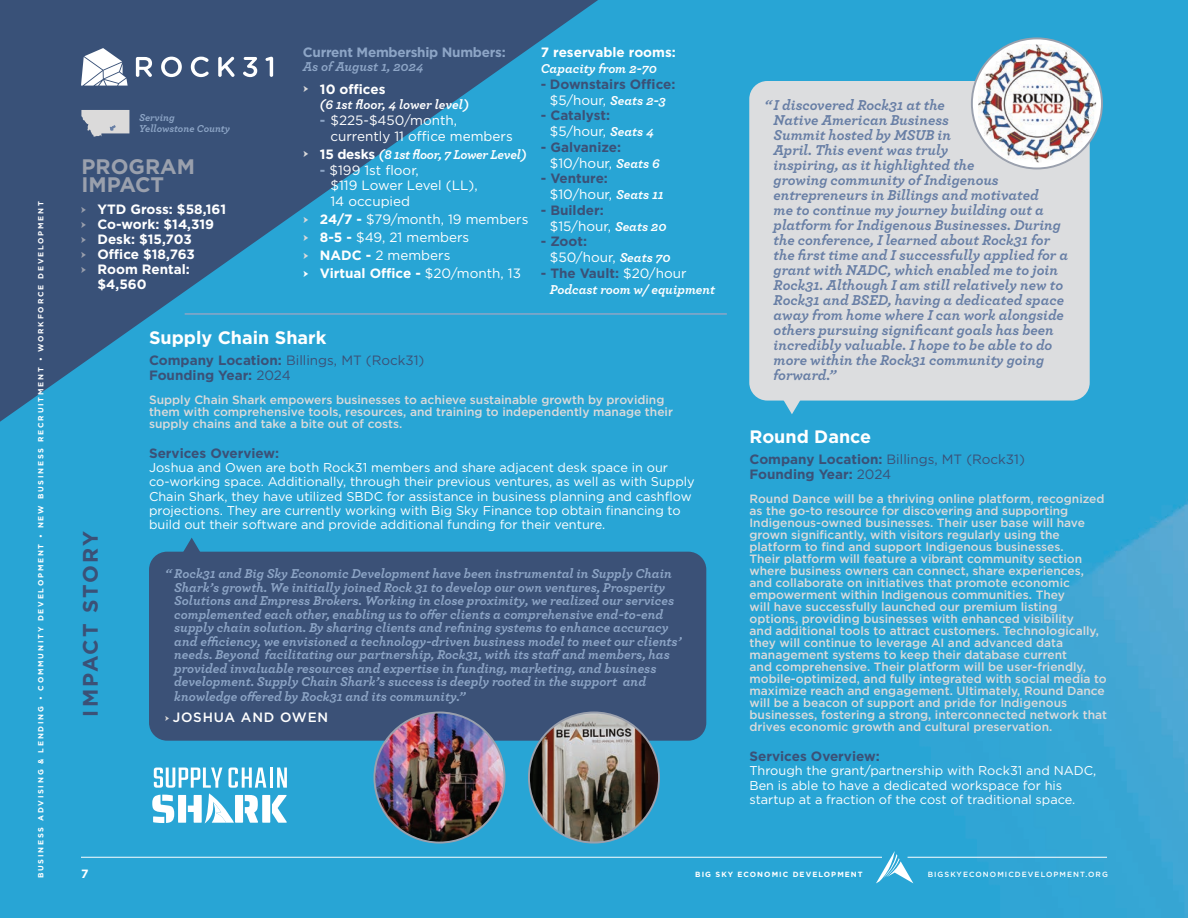
<style>
.page{position:relative;width:1188px;height:918px;background:#fff}
.page>*{position:absolute;margin:0;border:0;box-sizing:border-box;transform-origin:0 0}
.t1{font:700 21px/18px "Gotham";color:#9aa0ad}
.t2{font:700 21px "Gotham";letter-spacing:.085em;color:#3b5177}
.t3{font:700 18px "Gotham";color:#fff}
.t4{font:italic 700 15px/15px "Archer";color:#677ea5}
.t5{font:italic 700 13.5px/13.5px "Archer";color:#8da5c6}
.t6{font:700 13.5px/15.8px "Gotham";color:#3b5177}
.t7{font:13.5px/15.8px "Gotham";color:#fff}
.t8{font:700 13.5px "Gotham";color:#fff}
.t9{font:italic 700 13.5px "Archer";color:#fff}
.t10{font:italic 700 13.5px "Archer";letter-spacing:-.02em;color:#fff}
.t11{font:700 13.5px "Gotham";letter-spacing:-.02em;color:#8da5c6}
.t12{font:500 13.5px "Gotham";letter-spacing:.06em;color:#fff}
.t13{font:12.75px/14.2px "Gotham";color:#fff}
.t14{font:500 12px/12px "Gotham";color:#dbdada}
.t15{font:700 12px "Gotham";color:#fff}
.t16{font:italic 700 10.5px/10.5px "Archer";color:#8da5c6}
.t17{font:700 7.5px "Gotham";letter-spacing:.24em;color:#fff}
.t18{font:500 7.5px "Gotham";letter-spacing:.14em;color:#fff}
.t19{font:700 7.5px "Gotham";letter-spacing:.14em;color:#fff}
.s1{color:#9aa0ad}
.s2{color:#dbdada}
.s3{font-weight:700;color:#8da5c6}
.s4{font-family:"Gotham";font-style:normal}
.s5{font-weight:700}
.s6{font-weight:400;color:#fff}
.s7{font-family:"Archer";font-style:italic;color:#fff}
.s8{font-weight:700;color:#3b5177}
.s9{font-family:"Archer";font-weight:700;font-style:italic}
.s10{font-weight:400}
</style>
<div class="page">
<img style="left:0;top:0;width:1188px;height:918px">
<svg style="left:0;top:0;width:598px;height:422px;background:#307ba7"></svg>
<svg style="left:876px;top:851px;width:37px;height:32px"></svg>
<hr style="left:908px;top:857px;width:199px;height:1px;background:#fff">
<hr style="left:81px;top:857px;width:801px;height:1px;background:#fff">
<svg style="left:81px;top:110px;width:48px;height:27px"></svg>
<div style="left:149px;top:552px;width:557px;height:189px;background:#3b5177;border-radius:18px"></div>
<div style="left:749px;top:81px;width:341px;height:320px;background:#dcdddf;border-radius:18px"></div>
<svg style="left:181px;top:538px;width:21px;height:14px"></svg>
<svg style="left:782px;top:400px;width:20px;height:14px"></svg>
<img style="left:374px;top:712px;width:131px;height:131px;border-radius:65px">
<img style="left:529px;top:712px;width:130px;height:131px;border-radius:65px">
<svg style="left:972px;top:38px;width:130px;height:130px"></svg>
<img style="left:978px;top:44px;width:118px;height:118px">
<svg style="left:152px;top:768px;width:135px;height:56px"></svg>
<hr style="left:185px;top:313px;width:542px;height:2px;background:#8da5c6">
<svg style="left:136px;top:57px;width:16px;height:20px"></svg>
<svg style="left:161px;top:57px;width:21px;height:20px"></svg>
<svg style="left:191px;top:57px;width:18px;height:20px"></svg>
<svg style="left:218px;top:57px;width:17px;height:20px"></svg>
<svg style="left:243px;top:57px;width:14px;height:20px"></svg>
<svg style="left:266px;top:57px;width:7px;height:20px"></svg>
<svg style="left:81px;top:48px;width:47px;height:38px"></svg>
<p class="t17" style="left:36px;top:878px;width:678px;rotate:-90deg">BUSINESS ADVISING &amp; LENDING • COMMUNITY DEVELOPMENT • NEW BUSINESS RECRUITMENT • WORKFORCE DEVELOPMENT</p>
<p class="t16" style="left:139px;top:112px;width:93px">Serving<br>Yellowstone County</p>
<h1 class="t1" style="left:82px;top:158px;width:115px">PROGRAM<br>IMPACT</h1>
<p class="t8" style="left:81px;top:201px;width:147px"><span class="s1">➤</span> YTD Gross: $58,161</p>
<p class="t8" style="left:81px;top:216px;width:135px"><span class="s1">➤</span> Co-work: $14,319</p>
<p class="t8" style="left:81px;top:231px;width:112px"><span class="s1">➤</span> Desk: $15,703</p>
<p class="t8" style="left:81px;top:246px;width:115px"><span class="s1">➤</span> Office $18,763</p>
<p class="t8" style="left:81px;top:261px;width:110px"><span class="s1">➤</span> Room Rental:</p>
<p class="t8" style="left:98px;top:276px;width:51px">$4,560</p>
<p class="t11" style="left:303px;top:44px;width:204px">Current Membership Numbers:</p>
<p class="t5" style="left:303px;top:58px;width:122px">As of August 1, 2024</p>
<p class="t8" style="left:303px;top:80px;width:84px"><span class="s2">➤</span> 10 offices</p>
<p class="t9" style="left:320px;top:94px;width:151px">(6 1st floor, 4 lower level)</p>
<p class="t7" style="left:330px;top:112px;width:184px;text-indent:-11px"><span class="s3">-</span> $225-$450/month, currently 11 office members</p>
<p class="t10" style="left:303px;top:144px;width:225px"><span class="s2">➤</span> <span class="s4">15 desks</span> (8 1st floor, 7 Lower Level)</p>
<p class="t7" style="left:330px;top:162px;width:149px;text-indent:-11px"><span class="s3">-</span> $199 1st floor,<br>$119 Lower Level (LL),<br>14 occupied</p>
<p class="t7" style="left:303px;top:210px;width:227px;line-height:18px"><span class="s2">➤</span> <span class="s5">24/7 -</span> $79/month, 19 members <span class="s2">➤</span> <span class="s5">8-5 -</span> $49, 21 members<br><span class="s2">➤</span> <span class="s5">NADC -</span> 2 members<br>➤ <span class="s5">Virtual Office -</span> $20/month, 13</p>
<p class="t8" style="left:541px;top:44px;width:137px">7 reservable rooms:</p>
<p class="t9" style="left:541px;top:58px;width:118px">Capacity from 2-70</p>
<p class="t6" style="left:541px;top:76px;width:136px;text-align:center">- Downstairs Office: <span class="s6">$5/hour,</span> <span class="s7">Seats 2-3</span></p>
<p class="t6" style="left:550px;top:108px;width:106px;text-indent:-9px">- Catalyst: <span class="s6">$5/hour,</span> <span class="s7">Seats 4</span></p>
<p class="t6" style="left:550px;top:139px;width:111px;text-indent:-9px">- Galvanize: <span class="s6">$10/hour,</span> <span class="s7">Seats 6</span></p>
<p class="t6" style="left:550px;top:171px;width:115px;text-indent:-9px">- Venture: <span class="s6">$10/hour,</span> <span class="s7">Seats 11</span></p>
<p class="t6" style="left:550px;top:202px;width:118px;text-indent:-9px">- Builder: <span class="s6">$15/hour,</span> <span class="s7">Seats 20</span></p>
<p class="t7" style="left:550px;top:233px;width:122px;text-indent:-9px"><span class="s8">- Zoot:<br></span>$50/hour, <span class="s9">Seats 70</span></p>
<p class="t6" style="left:541px;top:265px;width:147px">- The Vault: <span class="s6">$20/hour</span></p>
<p class="t9" style="left:550px;top:278px;width:167px">Podcast room w/ equipment</p>
<h1 class="t2" style="left:76px;top:717px;width:187px;rotate:-90deg">IMPACT STORY</h1>
<h2 class="t3" style="left:149px;top:325px;width:179px">Supply Chain Shark</h2>
<p class="t6" style="left:149px;top:352px;width:277px;line-height:15px">Company Location: <span class="s10">Billings, MT (Rock31)<br></span>Founding Year: <span class="s10">2024</span></p>
<p class="t14" style="left:149px;top:393px;width:525px">Supply Chain Shark empowers businesses to achieve sustainable growth by providing them with comprehensive tools, resources, and training to independently manage their supply chains and take a bite out of costs.</p>
<p class="t6" style="left:149px;top:445px;width:132px">Services Overview:</p>
<p class="t13" style="left:149px;top:460px;width:547px">Joshua and Owen are both Rock31 members and share adjacent desk space in our co-working space. Additionally, through their previous ventures, as well as with Supply Chain Shark, they have utilized SBDC for assistance in business planning and cashflow projections. They are currently working with Big Sky Finance top obtain financing to build out their software and provide additional funding for their venture.</p>
<p class="t5" style="left:174px;top:566px;width:509px;text-indent:-9px">“ Rock31 and Big Sky Economic Development have been instrumental in Supply Chain Shark’s growth. We initially joined Rock 31 to develop our own ventures, Prosperity Solutions and Empress Brokers. Working in close proximity, we realized our services complemented each other, enabling us to offer clients a comprehensive end-to-end supply chain solution. By sharing clients and refining systems to enhance accuracy and efficiency, we envisioned a technology-driven business model to meet our clients’ needs. Beyond facilitating our partnership, Rock31, with its staff and members, has provided invaluable resources and expertise in funding, marketing, and business development. Supply Chain Shark’s success is deeply rooted in the support and</p>
<p class="t5" style="left:174px;top:689px;width:293px">knowledge offered by Rock31 and its community.”</p>
<p class="t12" style="left:165px;top:709px;width:164px"><span class="s2">➤</span> JOSHUA AND OWEN</p>
<p class="t4" style="left:774px;top:97px;width:296px;text-indent:-9px">“I discovered Rock31 at the<br>Native American Business<br>Summit hosted by MSUB in<br>April. This event was truly<br>inspiring, as it highlighted the<br>growing community of Indigenous entrepreneurs in Billings and motivated<br>me to continue my journey building out a platform for Indigenous Businesses. During the conference, I learned about Rock31 for the first time and I successfully applied for a grant with NADC, which enabled me to join Rock31. Although I am still relatively new to Rock31 and BSED, having a dedicated space away from home where I can work alongside others pursuing significant goals has been incredibly valuable. I hope to be able to do more within the Rock31 community going forward.”</p>
<h2 class="t3" style="left:750px;top:425px;width:123px">Round Dance</h2>
<p class="t6" style="left:750px;top:452px;width:277px;line-height:15px">Company Location: <span class="s10">Billings, MT (Rock31)<br></span>Founding Year: <span class="s10">2024</span></p>
<p class="t14" style="left:750px;top:493px;width:359px">Round Dance will be a thriving online platform, recognized as the go-to resource for discovering and supporting Indigenous-owned businesses. Their user base will have grown significantly, with visitors regularly using the platform to find and support Indigenous businesses.<br>Their platform will feature a vibrant community section where business owners can connect, share experiences, and collaborate on initiatives that promote economic empowerment within Indigenous communities. They<br>will have successfully launched our premium listing options, providing businesses with enhanced visibility<br>and additional tools to attract customers. Technologically, they will continue to leverage AI and advanced data management systems to keep their database current<br>and comprehensive. Their platform will be user-friendly, mobile-optimized, and fully integrated with social media to maximize reach and engagement. Ultimately, Round Dance will be a beacon of support and pride for Indigenous businesses, fostering a strong, interconnected network that drives economic growth and cultural preservation.</p>
<p class="t6" style="left:750px;top:748px;width:132px">Services Overview:</p>
<p class="t13" style="left:750px;top:764px;width:348px">Through the grant/partnership with Rock31 and NADC,<br>Ben is able to have a dedicated workspace for his startup at a fraction of the cost of traditional space.</p>
<p class="t15" style="left:81px;top:865px;width:9px">7</p>
<p class="t19" style="left:695px;top:870px;width:169px">BIG SKY ECONOMIC DEVELOPMENT</p>
<p class="t18" style="left:928px;top:870px;width:182px">BIGSKYECONOMICDEVELOPMENT.ORG</p>
</div>
